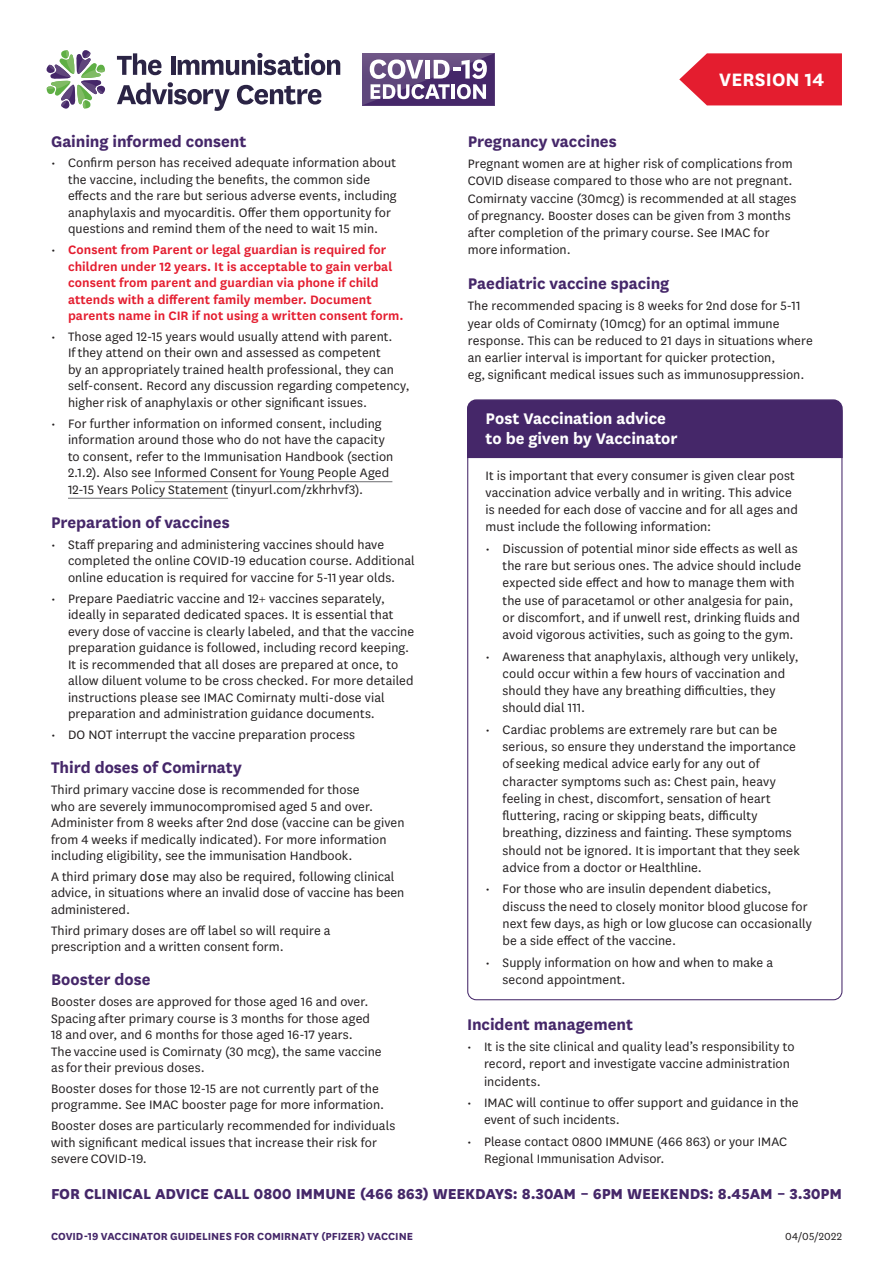
<style>
.page{position:relative;width:893px;height:1263px;background:#fff}
.page>*{position:absolute;margin:0;border:0;box-sizing:border-box;transform-origin:0 0}
.t1{font:700 21px "National";letter-spacing:.005em;color:#fff}
.Sub_2{font:700 18px "National";color:#452769}
.form_type2{font:700 18px "National";color:#452769}
.Sub_2-2{font:700 18px "National";color:#fff}
.form_type2-2{font:800 16.8px "National";letter-spacing:-.01em;color:#452769}
.form_type2-3{font:14.25px/17.2px "National";letter-spacing:.005em;color:#231f20}
.form_type2-4{font:600 14.25px/16.5px "National";letter-spacing:.005em;color:#e41d2f}
.t2{font:700 12px "National";color:#452769}
.t3{font:12px "National";letter-spacing:.015em;color:#231f20}
.s1{font-weight:400;color:#231f20}
.s2{font-family:"Lucida Sans";font-size:12.75px}
</style>
<div class="page">
<hr style="left:154px;top:481px;width:238px;height:1px;background:#6c6d70">
<hr style="left:68px;top:498px;width:160px;height:1px;background:#6c6d70">
<svg style="left:47px;top:50px;width:58px;height:59px"></svg>
<svg style="left:117px;top:53px;width:45px;height:22px"></svg>
<hr style="left:171px;top:56px;width:4px;height:19px;background:#2b2445">
<svg style="left:178px;top:53px;width:162px;height:22px"></svg>
<svg style="left:117px;top:82px;width:113px;height:29px"></svg>
<svg style="left:237px;top:85px;width:84px;height:20px"></svg>
<svg style="left:362px;top:53px;width:132px;height:52px"></svg>
<svg style="left:679px;top:53px;width:163px;height:52px;background:#e63142"></svg>
<div style="left:467px;top:399px;width:376px;height:60px;background:#452769"></div>
<p class="Sub_2" style="left:51px;top:128px;width:197px">Gaining informed consent</p>
<p class="form_type2-3" style="left:68px;top:154px;width:330px;line-height:16.5px;text-indent:-17px">• Confirm person has received adequate information about the vaccine, including the benefits, the common side effects and the rare but serious adverse events, including anaphylaxis and myocarditis. Offer them opportunity for questions and remind them of the need to wait 15 min.</p>
<p class="form_type2-4" style="left:68px;top:241px;width:337px;text-indent:-17px"><span class="s1">•</span> Consent from Parent or legal guardian is required for children under 12 years. It is acceptable to gain verbal consent from parent and guardian via phone if child attends with a different family member. Document parents name in CIR if not using a written consent form.</p>
<p class="form_type2-3" style="left:68px;top:328px;width:343px;line-height:16.5px;text-indent:-17px">• Those aged 12-15 years would usually attend with parent.<br>If they attend on their own and assessed as competent<br>by an appropriately trained health professional, they can self-consent. Record any discussion regarding competency, higher risk of anaphylaxis or other significant issues.</p>
<p class="form_type2-3" style="left:68px;top:414px;width:327px;line-height:16.5px;text-indent:-17px">• For further information on informed consent, including information around those who do not have the capacity to consent, refer to the Immunisation Handbook (section 2.1.2). Also see Informed Consent for Young People Aged 12-15 Years Policy Statement (tinyurl.com/zkhrhvf3).</p>
<p class="Sub_2" style="left:51px;top:510px;width:180px">Preparation of vaccines</p>
<p class="form_type2-3" style="left:68px;top:536px;width:348px;line-height:16.5px;text-indent:-17px">• Staff preparing and administering vaccines should have completed the online COVID-19 education course. Additional online education is required for vaccine for 5-11 year olds.</p>
<p class="form_type2-3" style="left:68px;top:589px;width:348px;line-height:16.5px;text-indent:-17px">• Prepare Paediatric vaccine and 12+ vaccines separately, ideally in separated dedicated spaces. It is essential that every dose of vaccine is clearly labeled, and that the vaccine preparation guidance is followed, including record keeping.<br>It is recommended that all doses are prepared at once, to allow diluent volume to be cross checked. For more detailed instructions please see IMAC Comirnaty multi-dose vial preparation and administration guidance documents.</p>
<p class="form_type2-3" style="left:51px;top:725px;width:306px">• DO NOT interrupt the vaccine preparation process</p>
<p class="form_type2" style="left:51px;top:755px;width:192px">Third doses of Comirnaty</p>
<p class="form_type2-3" style="left:51px;top:781px;width:355px;line-height:16.5px">Third primary vaccine dose is recommended for those<br>who are severely immunocompromised aged 5 and over.<br>Administer from 8 weeks after 2nd dose (vaccine can be given from 4 weeks if medically indicated). For more information including eligibility, see the immunisation Handbook.</p>
<p class="form_type2-3" style="left:51px;top:867px;width:355px;line-height:16.5px">A third primary <span class="s2">dose</span> may also be required, following clinical advice, in situations where an invalid dose of vaccine has been administered.</p>
<p class="form_type2-3" style="left:51px;top:921px;width:281px;line-height:16.5px">Third primary doses are off label so will require a prescription and a written consent form.</p>
<p class="form_type2" style="left:51px;top:967px;width:101px">Booster dose</p>
<p class="form_type2-3" style="left:51px;top:993px;width:332px;line-height:16.5px">Booster doses are approved for those aged 16 and over.<br>Spacing after primary course is 3 months for those aged 18 and over, and 6 months for those aged 16-17 years.<br>The vaccine used is Comirnaty (30 mcg), the same vaccine as for their previous doses.</p>
<p class="form_type2-3" style="left:51px;top:1080px;width:335px;line-height:16.5px">Booster doses for those 12-15 are not currently part of the programme. See IMAC booster page for more information.</p>
<p class="form_type2-3" style="left:51px;top:1117px;width:346px;line-height:16.5px">Booster doses are particularly recommended for individuals with significant medical issues that increase their risk for severe COVID-19.</p>
<p class="t1" style="left:719px;top:64px;width:106px">VERSION 14</p>
<p class="form_type2" style="left:468px;top:128px;width:151px">Pregnancy vaccines</p>
<p class="form_type2-3" style="left:468px;top:155px;width:330px">Pregnant women are at higher risk of complications from COVID disease compared to those who are not pregnant.<br>Comirnaty vaccine (30mcg) is recommended at all stages of pregnancy. Booster doses can be given from 3 months after completion of the primary course. See IMAC for more information.</p>
<p class="Sub_2" style="left:468px;top:271px;width:203px">Paediatric vaccine spacing</p>
<p class="form_type2-3" style="left:468px;top:297px;width:347px">The recommended spacing is 8 weeks for 2nd dose for 5-11 year olds of Comirnaty (10mcg) for an optimal immune response. This can be reduced to 21 days in situations where an earlier interval is important for quicker protection,<br>eg, significant medical issues such as immunosuppression.</p>
<p class="Sub_2-2" style="left:486px;top:406px;width:182px">Post Vaccination advice</p>
<p class="Sub_2-2" style="left:486px;top:425px;width:193px">to be given by Vaccinator</p>
<p class="form_type2-3" style="left:486px;top:466px;width:314px">It is important that every consumer is given clear post vaccination advice verbally and in writing. This advice is needed for each dose of vaccine and for all ages and must include the following information:</p>
<p class="form_type2-3" style="left:503px;top:539px;width:300px;text-indent:-17px">• Discussion of potential minor side effects as well as the rare but serious ones. The advice should include expected side effect and how to manage them with the use of paracetamol or other analgesia for pain, or discomfort, and if unwell rest, drinking fluids and avoid vigorous activities, such as going to the gym.</p>
<p class="form_type2-3" style="left:503px;top:647px;width:298px;text-indent:-17px">• Awareness that anaphylaxis, although very unlikely, could occur within a few hours of vaccination and should they have any breathing difficulties, they should dial 111.</p>
<p class="form_type2-3" style="left:503px;top:720px;width:299px;text-indent:-17px">• Cardiac problems are extremely rare but can be serious, so ensure they understand the importance of seeking medical advice early for any out of character symptoms such as: Chest pain, heavy feeling in chest, discomfort, sensation of heart fluttering, racing or skipping beats, difficulty breathing, dizziness and fainting. These symptoms should not be ignored. It is important that they seek advice from a doctor or Healthline.</p>
<p class="form_type2-3" style="left:503px;top:880px;width:311px;text-indent:-17px">• For those who are insulin dependent diabetics, discuss the need to closely monitor blood glucose for next few days, as high or low glucose can occasionally be a side effect of the vaccine.</p>
<p class="form_type2-3" style="left:503px;top:953px;width:272px;text-indent:-17px">• Supply information on how and when to make a second appointment.</p>
<p class="Sub_2" style="left:467px;top:1011px;width:167px">Incident management</p>
<p class="form_type2-3" style="left:484px;top:1037px;width:312px;text-indent:-17px">• It is the site clinical and quality lead’s responsibility to record, report and investigate vaccine administration incidents.</p>
<p class="form_type2-3" style="left:484px;top:1093px;width:316px;text-indent:-17px">• IMAC will continue to offer support and guidance in the event of such incidents.</p>
<p class="form_type2-3" style="left:484px;top:1132px;width:305px;text-indent:-17px">• Please contact 0800 IMMUNE (466 863) or your IMAC<br>Regional Immunisation Advisor.</p>
<p class="form_type2-2" style="left:51px;top:1182px;width:792px">FOR CLINICAL ADVICE CALL 0800 IMMUNE (466 863) WEEKDAYS: 8.30AM – 6PM WEEKENDS: 8.45AM – 3.30PM</p>
<p class="t2" style="left:51px;top:1228px;width:363px">COVID-19 VACCINATOR GUIDELINES FOR COMIRNATY (PFIZER) VACCINE</p>
<p class="t3" style="left:785px;top:1229px;width:58px">04/05/2022</p>
</div>
